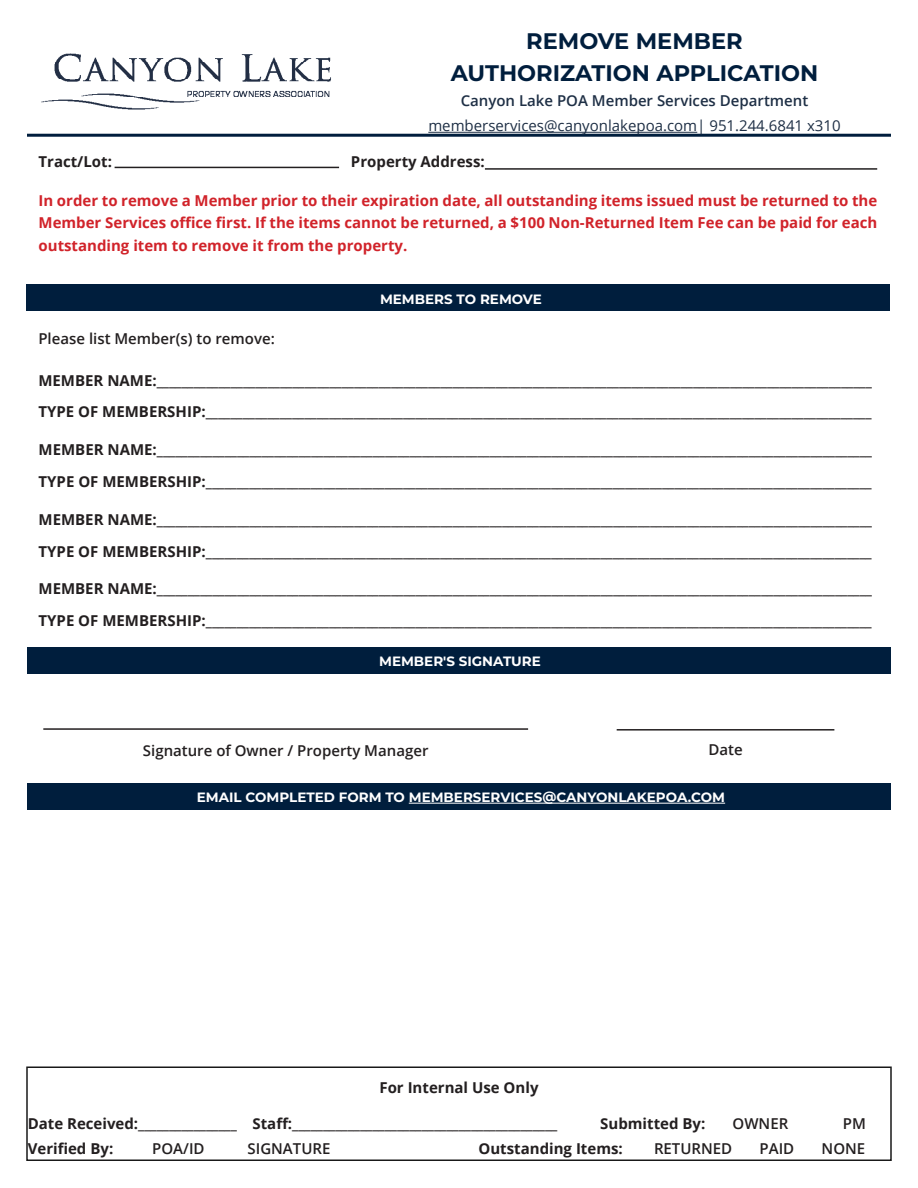
<style>
.page{position:relative;width:918px;height:1188px;background:#fff}
.page>*{position:absolute;margin:0;border:0;box-sizing:border-box;transform-origin:0 0}
.t1{font:700 22.5px/31.5px "Montserrat";color:#001e3d;text-align:center}
.t2{font:700 15px "Open Sans";color:#231f20}
.t3{font:700 15px/22.5px "Open Sans";color:#d1232a;text-align:justify}
.t4{font:600 15px "Open Sans";color:#231f20}
.t5{font:15px "Open Sans";color:#1e2f45}
.t6{font:600 15px "Open Sans";color:#1e2f45}
.t7{font:700 13.5px "Montserrat";color:#fff}
</style>
<div class="page">
<hr style="left:27px;top:134px;width:864px;height:3px;background:#001e3d">
<img style="left:41px;top:53px;width:290px;height:57px">
<hr style="left:428px;top:132px;width:269px;height:1px;background:#1e2f45">
<hr style="left:115px;top:167px;width:224px;height:1px;background:#231f20">
<hr style="left:485px;top:168px;width:392px;height:2px;background:#231f20">
<div style="left:27px;top:647px;width:864px;height:27px;background:#001e3d"></div>
<hr style="left:43px;top:728px;width:485px;height:2px;background:#231f20">
<hr style="left:617px;top:729px;width:217px;height:2px;background:#231f20">
<div style="left:26px;top:284px;width:864px;height:27px;background:#001e3d"></div>
<div style="left:27px;top:783px;width:864px;height:27px;background:#001e3d"></div>
<hr style="left:409px;top:803px;width:316px;height:1px;background:#fff">
<div style="left:26px;top:1066px;width:866px;height:95px;border:2px solid #191919"></div>
<p class="t1" style="left:451px;top:25px;width:369px">REMOVE MEMBER<br>AUTHORIZATION APPLICATION</p>
<p class="t6" style="left:461px;top:90px;width:349px">Canyon Lake POA Member Services Department</p>
<p class="t5" style="left:428px;top:115px;width:414px">memberservices@canyonlakepoa.com| 951.244.6841 x310</p>
<p class="t2" style="left:39px;top:151px;width:75px">Tract/Lot:</p>
<p class="t2" style="left:351px;top:151px;width:135px">Property Address:</p>
<p class="t3" style="left:39px;top:189px;width:840px">In order to remove a Member prior to their expiration date, all outstanding items issued must be returned to the Member Services office first. If the items cannot be returned, a $100 Non-Returned Item Fee can be paid for each outstanding item to remove it from the property.</p>
<p class="t7" style="left:380px;top:289px;width:163px">MEMBERS TO REMOVE</p>
<p class="t4" style="left:38px;top:328px;width:238px">Please list Member(s) to remove:</p>
<p class="t2" style="left:38px;top:370px;width:835px">MEMBER NAME:____________________________________________________________________________________________________________________</p>
<p class="t2" style="left:38px;top:401px;width:835px">TYPE OF MEMBERSHIP:____________________________________________________________________________________________________________</p>
<p class="t2" style="left:39px;top:439px;width:835px">MEMBER NAME:____________________________________________________________________________________________________________________</p>
<p class="t2" style="left:39px;top:471px;width:835px">TYPE OF MEMBERSHIP:____________________________________________________________________________________________________________</p>
<p class="t2" style="left:39px;top:509px;width:835px">MEMBER NAME:____________________________________________________________________________________________________________________</p>
<p class="t2" style="left:39px;top:541px;width:835px">TYPE OF MEMBERSHIP:____________________________________________________________________________________________________________</p>
<p class="t2" style="left:39px;top:578px;width:835px">MEMBER NAME:____________________________________________________________________________________________________________________</p>
<p class="t2" style="left:39px;top:610px;width:835px">TYPE OF MEMBERSHIP:____________________________________________________________________________________________________________</p>
<p class="t7" style="left:379px;top:651px;width:163px">MEMBER'S SIGNATURE</p>
<p class="t4" style="left:143px;top:740px;width:287px">Signature of Owner / Property Manager</p>
<p class="t4" style="left:708px;top:740px;width:36px">Date</p>
<p class="t7" style="left:197px;top:787px;width:530px">EMAIL COMPLETED FORM TO MEMBERSERVICES@CANYONLAKEPOA.COM</p>
<p class="t2" style="left:379px;top:1077px;width:161px">For Internal Use Only</p>
<p class="t2" style="left:28px;top:1113px;width:531px">Date Received:________________ Staff:___________________________________________</p>
<p class="t2" style="left:600px;top:1113px;width:107px">Submitted By:</p>
<p class="t4" style="left:733px;top:1113px;width:57px">OWNER</p>
<p class="t4" style="left:843px;top:1113px;width:25px">PM</p>
<p class="t2" style="left:28px;top:1138px;width:87px">Verified By:</p>
<p class="t4" style="left:152px;top:1139px;width:54px">POA/ID</p>
<p class="t4" style="left:248px;top:1139px;width:84px">SIGNATURE</p>
<p class="t2" style="left:479px;top:1138px;width:146px">Outstanding Items:</p>
<p class="t4" style="left:654px;top:1139px;width:80px">RETURNED</p>
<p class="t4" style="left:760px;top:1139px;width:36px">PAID</p>
<p class="t4" style="left:822px;top:1139px;width:45px">NONE</p>
</div>
